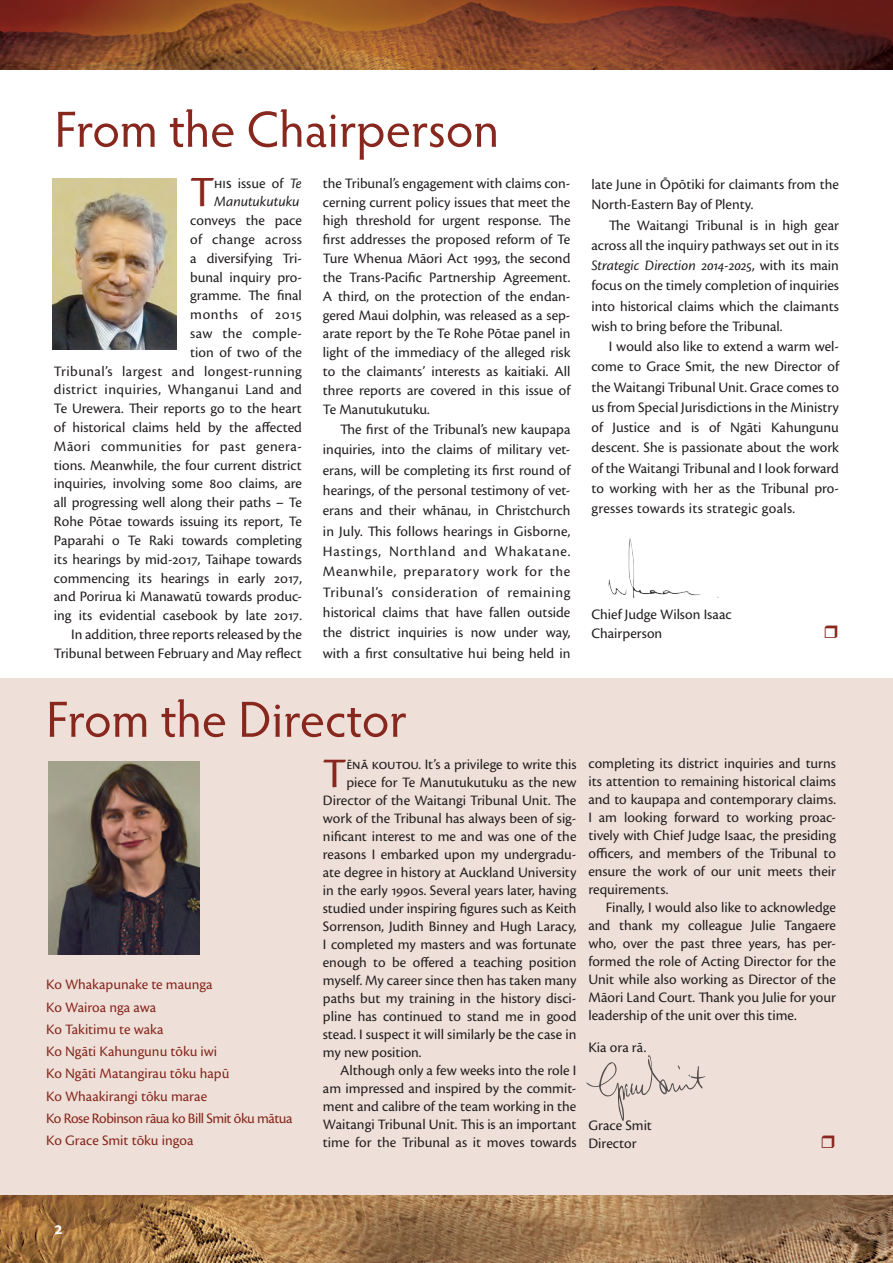
<style>
.page{position:relative;width:893px;height:1263px;background:#fff}
.page>*{position:absolute;margin:0;border:0;box-sizing:border-box;transform-origin:0 0}
.A_Heading{font:51px "Hypatia Sans Pro";color:#87271e}
.Body_Text{font:44.85px "Cronos Pro";color:#87271e}
.Body_Text-2{font:43.65px "Cronos Pro";color:#87271e}
.Folio{font:600 19.5px "Cronos Pro";color:#fff}
.Body_Text-3{font:15px/18.8px "Cronos Pro";color:#231f20;text-align:justify}
.Body_Text_Flush{font:15px "Cronos Pro";color:#87271e}
.Body_Text_Flush-2{font:15px "Cronos Pro";color:#231f20}
.Body_Text_Flush-3{font:15px "Cronos Pro";letter-spacing:-.03em;color:#87271e}
.Signature{font:15px "Cronos Pro";color:#231f20}
.s1{font-style:italic}
</style>
<div class="page">
<img style="left:0;top:0;width:893px;height:70px">
<img style="left:0;top:1194px;width:893px;height:69px">
<div style="left:0;top:678px;width:893px;height:516px;background:#eee0d8"></div>
<img style="left:48px;top:761px;width:152px;height:193px">
<img style="left:608px;top:538px;width:111px;height:60px">
<img style="left:52px;top:178px;width:125px;height:171px">
<svg style="left:586px;top:1055px;width:119px;height:66px"></svg>
<p class="A_Heading" style="left:54px;top:95px;width:446px">From the Chairperson</p>
<p class="Body_Text-3" style="left:54px;top:174px;width:250px;text-align:right">his issue of <span class="s1">Te<br>Manutukutuku<br></span>conveys the pace<br>of change across<br>a diversifying Tri-<br>bunal inquiry pro-<br>gramme. The final<br>months of 2015<br>saw the comple-<br>tion of two of the<br>Tribunal’s largest and longest-running district inquiries, Whanganui Land and<br>Te Urewera. Their reports go to the heart of historical claims held by the affected<br>Māori communities for past genera&shy;tions. Meanwhile, the four current district inquiries, involving some 800 claims, are all progressing well along their paths – Te<br>Rohe Pōtae towards issuing its report, Te<br>Paparahi o Te Raki towards completing its hearings by mid-2017, Taihape towards commencing its hearings in early 2017, and Porirua ki Manawatū towards produc&shy;ing its evidential casebook by late 2017.</p>
<p class="Body_Text-3" style="left:54px;top:625px;width:250px;text-align:right">In addition, three reports released by the<br>Tribunal between February and May reflect</p>
<p class="Body_Text" style="left:190px;top:167px;width:26px">T</p>
<p class="Body_Text-3" style="left:323px;top:174px;width:249px">the Tribunal’s engagement with claims con&shy;cerning current policy issues that meet the high threshold for urgent response. The first addresses the proposed reform of Te Ture Whenua Māori Act 1993, the second the Trans-Pacific Partnership Agreement.<br>A third, on the protection of the endan&shy;gered Maui dolphin, was released as a sep&shy;arate report by the Te Rohe Pōtae panel in light of the immediacy of the alleged risk to the claimants’ interests as kaitiaki. All three reports are covered in this issue of Te Manutukutuku.</p>
<p class="Body_Text-3" style="left:323px;top:419px;width:249px;line-height:20.4px;text-indent:17px">The first of the Tribunal’s new kaupapa inquiries, into the claims of military vet&shy;erans, will be completing its first round of hearings, of the personal testimony of vet&shy;erans and their whānau, in Christchurch in July. This follows hearings in Gisborne, Hastings, Northland and Whakatane.<br>Meanwhile, preparatory work for the Tribunal’s consideration of remaining historical claims that have fallen outside the district inquiries is now under way, with a first consultative hui being held in</p>
<p class="Body_Text-3" style="left:591px;top:174px;width:249px;line-height:20.2px">late June in Ōpōtiki for claimants from the<br>North-Eastern Bay of Plenty.</p>
<p class="Body_Text-3" style="left:591px;top:215px;width:249px;line-height:20.2px;text-indent:17px">The Waitangi Tribunal is in high gear across all the inquiry pathways set out in its <span class="s1">Strategic Direction 2014-2025</span>, with its main focus on the timely completion of inquiries into historical claims which the claimants wish to bring before the Tribunal.</p>
<p class="Body_Text-3" style="left:591px;top:336px;width:249px;line-height:20.2px;text-indent:17px">I would also like to extend a warm wel&shy;come to Grace Smit, the new Director of the Waitangi Tribunal Unit. Grace comes to us from Special Jurisdictions in the Ministry of Justice and is of Ngāti Kahungunu descent. She is passionate about the work of the Waitangi Tribunal and I look forward to working with her as the Tribunal pro&shy;gresses towards its strategic goals.</p>
<p class="Signature" style="left:591px;top:606px;width:142px">Chief Judge Wilson Isaac</p>
<p class="Body_Text_Flush-2" style="left:591px;top:624px;width:72px">Chairperson</p>
<p class="A_Heading" style="left:46px;top:685px;width:362px">From the Director</p>
<p class="Body_Text-2" style="left:323px;top:749px;width:25px">T</p>
<p class="Body_Text-3" style="left:346px;top:755px;width:232px">ēnā koutou. It’s a privilege to write this</p>
<p class="Body_Text-3" style="left:346px;top:773px;width:232px">piece for Te Manutukutuku as the new</p>
<p class="Body_Text-3" style="left:323px;top:791px;width:255px">Director of the Waitangi Tribunal Unit. The</p>
<p class="Body_Text-3" style="left:323px;top:809px;width:255px">work of the Tribunal has always been of sig-</p>
<p class="Body_Text-3" style="left:323px;top:827px;width:255px">nificant interest to me and was one of the</p>
<p class="Body_Text-3" style="left:323px;top:845px;width:255px">reasons I embarked upon my undergradu-</p>
<p class="Body_Text-3" style="left:323px;top:863px;width:255px">ate degree in history at Auckland University</p>
<p class="Body_Text-3" style="left:323px;top:881px;width:255px">in the early 1990s. Several years later, having</p>
<p class="Body_Text-3" style="left:323px;top:899px;width:255px">studied under inspiring figures such as Keith</p>
<p class="Body_Text-3" style="left:323px;top:917px;width:255px">Sorrenson, Judith Binney and Hugh Laracy,</p>
<p class="Body_Text-3" style="left:323px;top:935px;width:255px">I completed my masters and was fortunate</p>
<p class="Body_Text-3" style="left:323px;top:953px;width:255px">enough to be offered a teaching position</p>
<p class="Body_Text-3" style="left:323px;top:971px;width:255px">myself. My career since then has taken many</p>
<p class="Body_Text-3" style="left:323px;top:989px;width:255px">paths but my training in the history disci-</p>
<p class="Body_Text-3" style="left:323px;top:1007px;width:255px">pline has continued to stand me in good</p>
<p class="Body_Text-3" style="left:323px;top:1025px;width:255px">stead. I suspect it will similarly be the case in</p>
<p class="Body_Text-3" style="left:323px;top:1043px;width:100px">my new position.</p>
<p class="Body_Text-3" style="left:323px;top:1062px;width:255px;line-height:18px;text-indent:17px">Although only a few weeks into the role I am impressed and inspired by the commit&shy;ment and calibre of the team working in the Waitangi Tribunal Unit. This is an important time for the Tribunal as it moves towards</p>
<p class="Body_Text_Flush" style="left:46px;top:976px;width:168px">Ko Whakapunake te maunga</p>
<p class="Body_Text_Flush" style="left:46px;top:998px;width:112px">Ko Wairoa nga awa</p>
<p class="Body_Text_Flush" style="left:46px;top:1020px;width:119px">Ko Takitimu te waka</p>
<p class="Body_Text_Flush" style="left:46px;top:1043px;width:172px">Ko Ngāti Kahungunu tōku iwi</p>
<p class="Body_Text_Flush" style="left:46px;top:1065px;width:185px">Ko Ngāti Matangirau tōku hapū</p>
<p class="Body_Text_Flush" style="left:46px;top:1087px;width:163px">Ko Whaakirangi tōku marae</p>
<p class="Body_Text_Flush-3" style="left:46px;top:1110px;width:248px">Ko Rose Robinson rāua ko Bill Smit ōku mātua</p>
<p class="Body_Text_Flush" style="left:46px;top:1132px;width:149px">Ko Grace Smit tōku ingoa</p>
<p class="Body_Text-3" style="left:588px;top:754px;width:249px;line-height:18px">completing its district inquiries and turns its attention to remaining historical claims and to kaupapa and contemporary claims.<br>I am looking forward to working proac&shy;tively with Chief Judge Isaac, the presiding officers, and members of the Tribunal to ensure the work of our unit meets their requirements.</p>
<p class="Body_Text-3" style="left:588px;top:898px;width:249px;line-height:18px;text-indent:17px">Finally, I would also like to acknowledge and thank my colleague Julie Tangaere who, over the past three years, has per&shy;formed the role of Acting Director for the Unit while also working as Director of the Māori Land Court. Thank you Julie for your leadership of the unit over this time.</p>
<p class="Body_Text_Flush-2" style="left:588px;top:1038px;width:59px">Kia ora rā.</p>
<p class="Body_Text_Flush-2" style="left:588px;top:1116px;width:65px">Grace Smit</p>
<p class="Body_Text_Flush-2" style="left:588px;top:1134px;width:50px">Director</p>
<p class="Folio" style="left:54px;top:1217px;width:10px">2</p>
</div>
